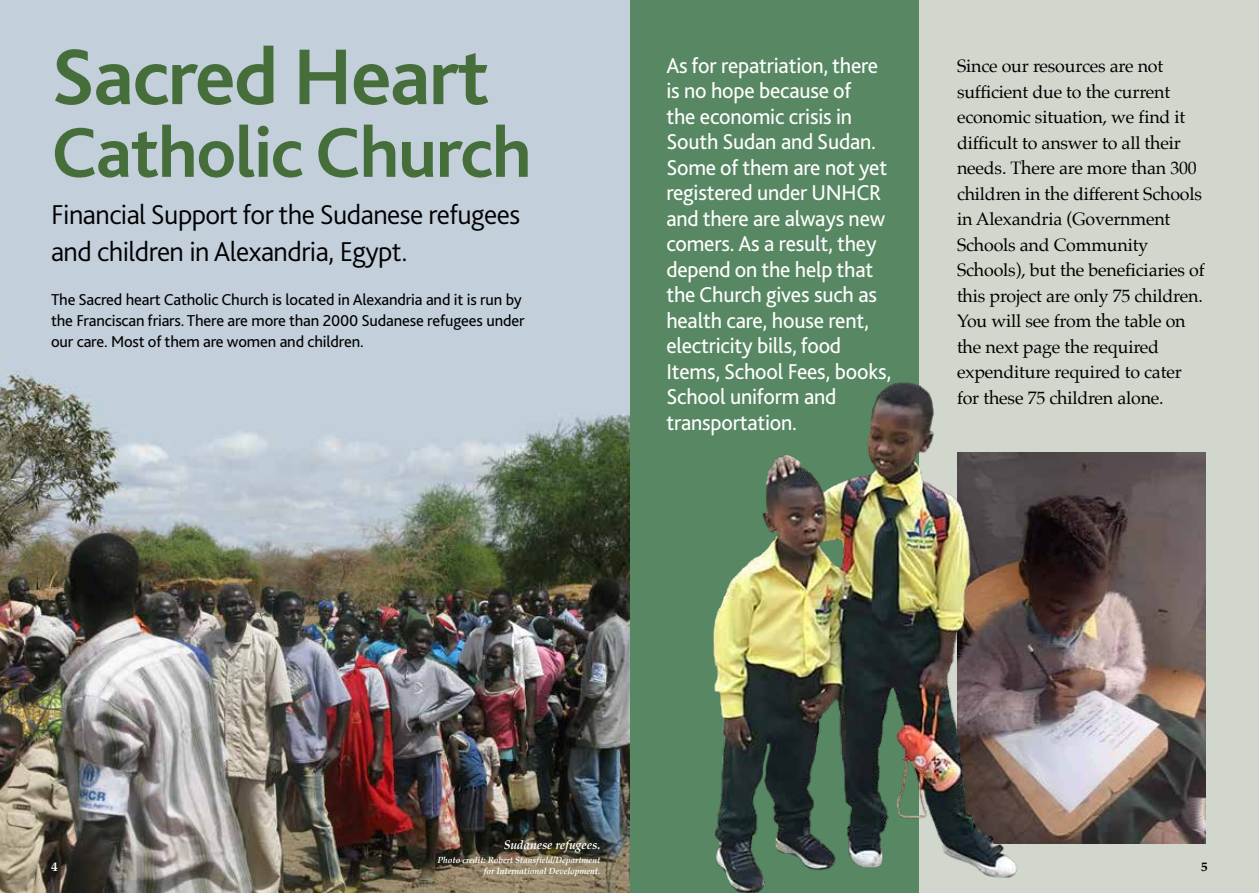
<style>
.page{position:relative;width:1259px;height:893px;background:#fff}
.page>*{position:absolute;margin:0;border:0;box-sizing:border-box;transform-origin:0 0}
.t1{font:700 82.65px "Bliss 2";letter-spacing:-.02em;color:#466e3a}
.t2{font:700 73.8px "Bliss 2";letter-spacing:-.02em;color:#466e3a}
.t3{font:300 28.5px/36.8px "Bliss 2";letter-spacing:-.02em;color:#000}
.t4{font:22.5px/25.5px "Bliss 2";letter-spacing:-.01em;color:#fff}
.t5{font:18px/25.5px "Palatino";letter-spacing:-.01em;color:#000}
.t6{font:16.5px/21px "Bliss 2";letter-spacing:-.01em;color:#000}
.t7{font:italic 700 12.75px "Palatino";letter-spacing:-.01em;color:#fff;scale:.95 1}
.t8{font:700 12.75px "Palatino";color:#fff;scale:1.05 1}
.t9{font:700 12.75px "Palatino";color:#000;scale:1.05 1}
.t10{font:italic 700 9px "Palatino";letter-spacing:-.01em;color:#fff;scale:.95 1}
</style>
<div class="page">
<div style="left:629px;top:0;width:630px;height:893px;background:#d2d7ce"></div>
<div style="left:629px;top:0;width:289px;height:893px;background:#588863"></div>
<img style="left:0;top:0;width:629px;height:893px">
<img style="left:1025px;top:452px;width:180px;height:391px">
<img style="left:713px;top:367px;width:312px;height:526px">
<h1 class="t1" style="left:51px;top:25px;width:440px">Sacred Heart</h1>
<h2 class="t2" style="left:51px;top:106px;width:482px">Catholic Church</h2>
<h3 class="t3" style="left:51px;top:195px;width:471px">Financial Support for the Sudanese refugees and children in Alexandria, Egypt.</h3>
<p class="t6" style="left:51px;top:288px;width:475px">The Sacred heart Catholic Church is located in Alexandria and it is run by the Franciscan friars. There are more than 2000 Sudanese refugees under our care. Most of them are women and children.</p>
<p class="t4" style="left:666px;top:52px;width:226px">As for repatriation, there is no hope because of<br>the economic crisis in<br>South Sudan and Sudan.<br>Some of them are not yet registered under UNHCR and there are always new comers. As a result, they depend on the help that the Church gives such as health care, house rent, electricity bills, food<br>Items, School Fees, books,<br>School uniform and transportation.</p>
<p class="t5" style="left:957px;top:53px;width:249px">Since our resources are not sufficient due to the current economic situation, we find it difficult to answer to all their needs. There are more than 300 children in the different Schools in Alexandria (Government<br>Schools and Community<br>Schools), but the beneficiaries of this project are only 75 children.<br>You will see from the table on the next page the required expenditure required to cater for these 75 children alone.</p>
<p class="t8" style="left:51px;top:855px;width:8px">4</p>
<p class="t7" style="left:504px;top:834px;width:103px">Sudanese refugees.</p>
<p class="t10" style="left:437px;top:853px;width:173px">Photo credit: Robert Stansfield/Department</p>
<p class="t10" style="left:484px;top:863px;width:124px">for International Development.</p>
<p class="t9" style="left:1201px;top:855px;width:8px">5</p>
</div>
